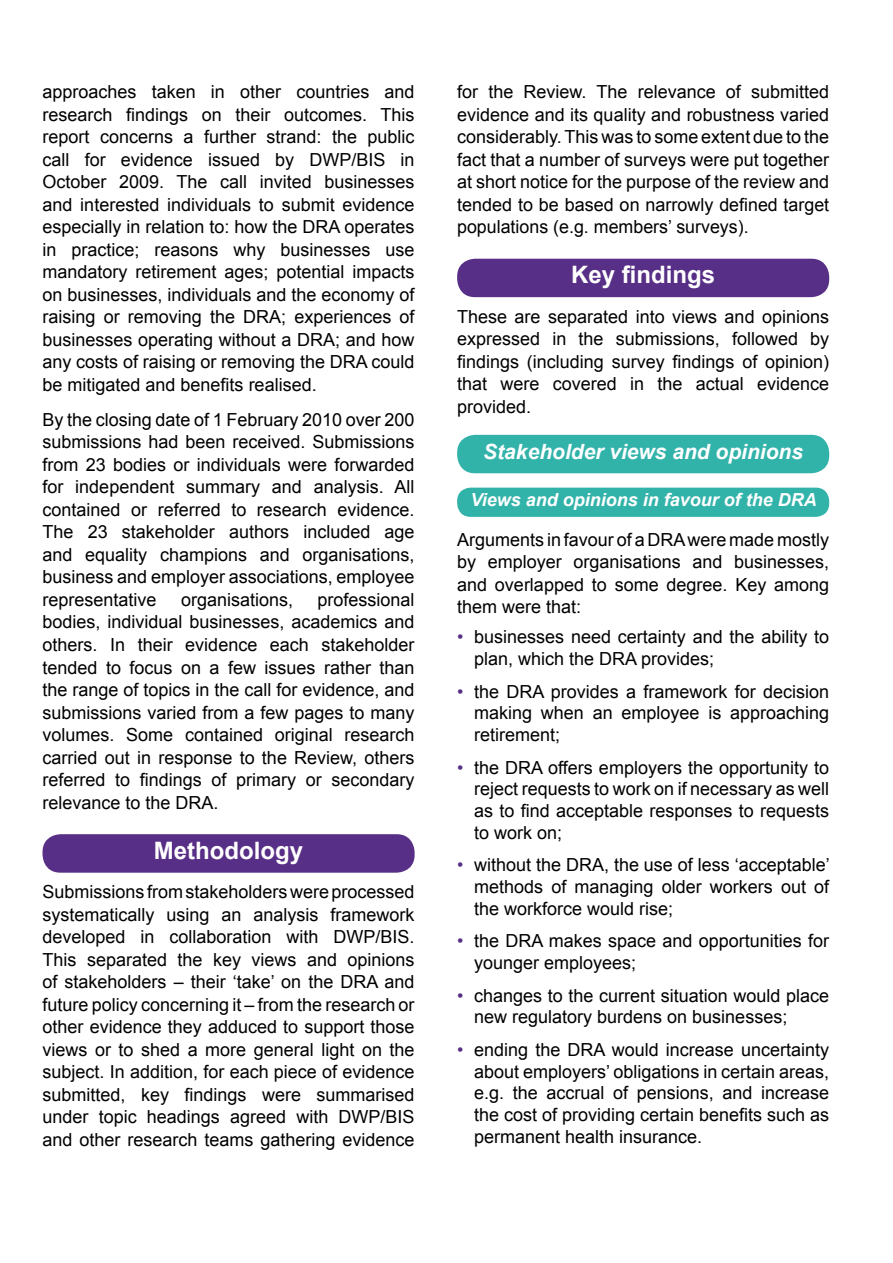
<style>
.page{position:relative;width:893px;height:1263px;background:#fff}
.page>*{position:absolute;margin:0;border:0;box-sizing:border-box;transform-origin:0 0}
.t1{font:700 24px "Arial";color:#fff}
.t2{font:italic 700 21px "Arial";color:#fff}
.t3{font:18px/22.5px "Arial";color:#000;text-align:justify}
.t4{font:italic 700 18px "Arial";color:#fff}
.s1{color:#582f86}
</style>
<div class="page">
<div style="left:457px;top:488px;width:372px;height:29px;background:#32b3aa;border-radius:13px"></div>
<div style="left:457px;top:435px;width:372px;height:38px;background:#32b3aa;border-radius:18px"></div>
<div style="left:457px;top:259px;width:372px;height:38px;background:#582f86;border-radius:18px"></div>
<div style="left:43px;top:834px;width:372px;height:39px;background:#582f86;border-radius:18px"></div>
<p class="t3" style="left:43px;top:81px;width:374px">approaches taken in other countries and research findings on their outcomes. This report concerns a further strand: the public call for evidence issued by DWP/BIS in October 2009. The call invited businesses and interested individuals to submit evidence especially in relation to: how the DRA operates in practice; reasons why businesses use mandatory retirement ages; potential impacts on businesses, individuals and the economy of raising or removing the DRA; experiences of businesses operating without a DRA; and how any costs of raising or removing the DRA could be mitigated and benefits realised.</p>
<p class="t3" style="left:43px;top:409px;width:374px">By the closing date of 1 February 2010 over 200 submissions had been received. Submissions from 23 bodies or individuals were forwarded for independent summary and analysis. All contained or referred to research evidence.<br>The 23 stakeholder authors included age and equality champions and organisations, business and employer associations, employee representative</p>
<p class="t3" style="left:43px;top:589px;width:374px;text-indent:275px">professional bodies, individual businesses, academics and others. In their evidence each stakeholder tended to focus on a few issues rather than the range of topics in the call for evidence, and submissions varied from a few pages to many volumes. Some contained original research carried out in response to the Review, others referred to findings of primary or secondary relevance to the DRA.</p>
<h1 class="t1" style="left:154px;top:834px;width:151px">Methodology</h1>
<p class="t3" style="left:43px;top:881px;width:374px">Submissions from stakeholders were processed systematically using an analysis framework developed in collaboration with DWP/BIS.<br>This separated the key views and opinions of stakeholders – their ‘take’ on the DRA and future policy concerning it – from the research or other evidence they adduced to support those views or to shed a more general light on the subject. In addition, for each piece of evidence submitted, key findings were summarised under topic headings agreed with DWP/BIS and other research teams gathering evidence</p>
<p class="t3" style="left:181px;top:589px;width:114px">organisations,</p>
<p class="t3" style="left:457px;top:81px;width:374px">for the Review. The relevance of submitted evidence and its quality and robustness varied considerably. This was to some extent due to the fact that a number of surveys were put together at short notice for the purpose of the review and tended to be based on narrowly defined target populations (e.g. members’ surveys).</p>
<h1 class="t1" style="left:571px;top:259px;width:146px">Key findings</h1>
<p class="t3" style="left:457px;top:305px;width:374px">These are separated into views and opinions expressed in the submissions, followed by findings (including survey findings of opinion) that were covered in the actual evidence provided.</p>
<p class="t2" style="left:483px;top:438px;width:321px">Stakeholder views and opinions</p>
<p class="t4" style="left:470px;top:488px;width:348px">Views and opinions in favour of the DRA</p>
<p class="t3" style="left:457px;top:528px;width:374px">Arguments in favour of a DRA were made mostly by employer organisations and businesses, and overlapped to some degree. Key among them were that:</p>
<p class="t3" style="left:474px;top:626px;width:357px;line-height:21.6px;text-indent:-17px"><span class="s1">•</span> businesses need certainty and the ability to plan, which the DRA provides;</p>
<p class="t3" style="left:474px;top:681px;width:356px;line-height:21.6px;text-indent:-17px"><span class="s1">•</span> the DRA provides a framework for decision making when an employee is approaching retirement;</p>
<p class="t3" style="left:474px;top:757px;width:357px;line-height:21.6px;text-indent:-17px"><span class="s1">•</span> the DRA offers employers the opportunity to reject requests to work on if necessary as well as to find acceptable responses to requests to work on;</p>
<p class="t3" style="left:474px;top:854px;width:357px;line-height:21.6px;text-indent:-17px"><span class="s1">•</span> without the DRA, the use of less ‘acceptable’ methods of managing older workers out of the workforce would rise;</p>
<p class="t3" style="left:474px;top:930px;width:357px;line-height:21.6px;text-indent:-17px"><span class="s1">•</span> the DRA makes space and opportunities for younger employees;</p>
<p class="t3" style="left:474px;top:985px;width:356px;line-height:21.6px;text-indent:-17px"><span class="s1">•</span> changes to the current situation would place new regulatory burdens on businesses;</p>
<p class="t3" style="left:474px;top:1039px;width:357px;line-height:21.8px;text-indent:-17px"><span class="s1">•</span> ending the DRA would increase uncertainty about employers’ obligations in certain areas, e.g. the accrual of pensions, and increase the cost of providing certain benefits such as permanent health insurance.</p>
</div>
